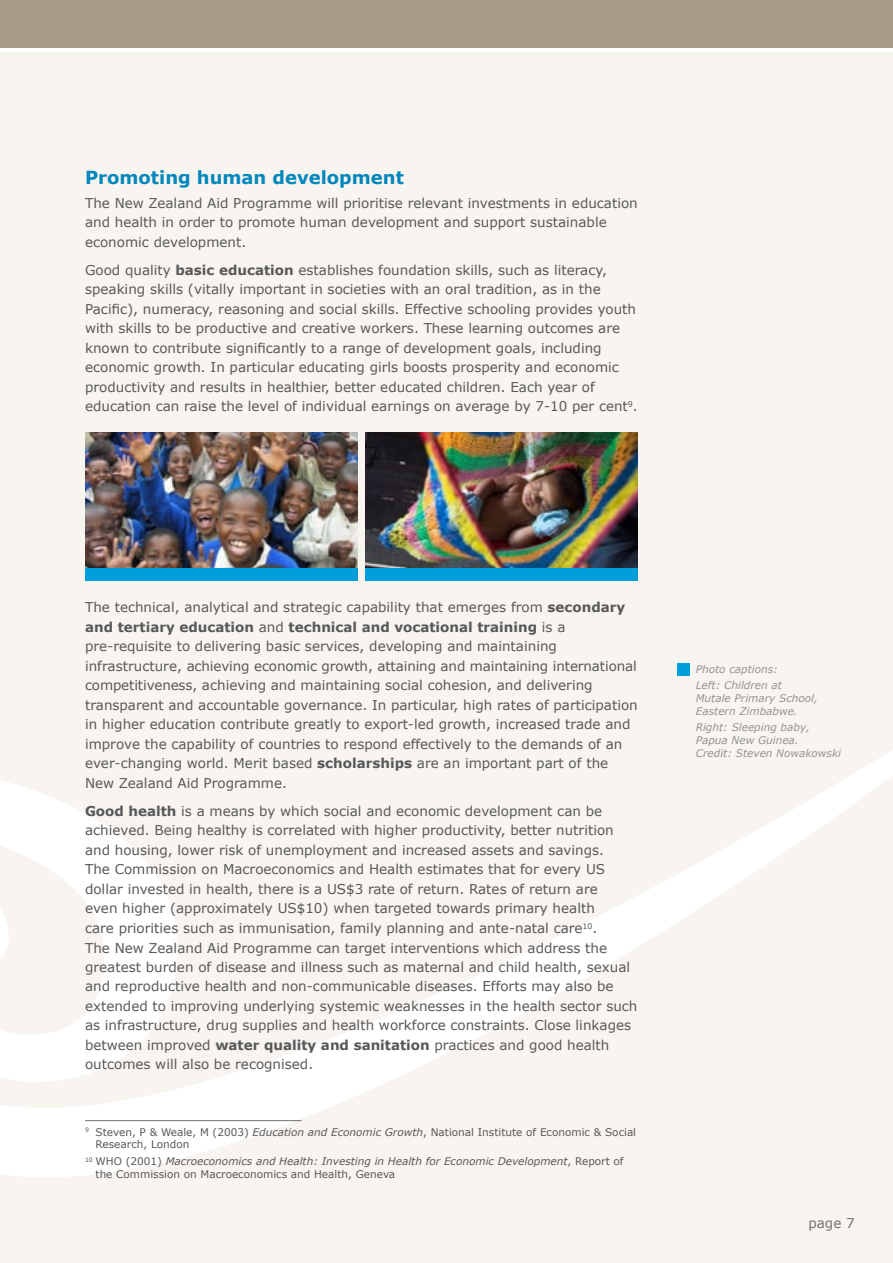
<style>
.page{position:relative;width:893px;height:1263px;background:#fff}
.page>*{position:absolute;margin:0;border:0;box-sizing:border-box;transform-origin:0 0}
.t1{font:700 18px "Verdana";color:#0087bc}
.t2{font:13.5px/19.5px "Verdana";color:#58585a}
.t3{font:13.5px "Verdana";color:#707172}
.t4{font:10.5px/12.6px "Verdana";color:#58585a}
.t5{font:italic 10.5px/12.6px "Verdana";color:#929395}
.s1{font-weight:700}
.s2{font-style:italic}
</style>
<div class="page">
<div style="left:0;top:52px;width:893px;height:1211px;background:#f8f4ef"></div>
<svg style="left:178px;top:750px;width:715px;height:409px"></svg>
<svg style="left:0;top:780px;width:178px;height:397px;fill:#fff"></svg>
<div style="left:0;top:0;width:893px;height:47px;background:#a69c86"></div>
<img style="left:366px;top:432px;width:272px;height:136px">
<img style="left:85px;top:432px;width:272px;height:136px">
<div style="left:85px;top:568px;width:272px;height:13px;background:#009ddb"></div>
<div style="left:366px;top:568px;width:272px;height:13px;background:#009ddb"></div>
<hr style="left:85px;top:1120px;width:217px;height:1px;background:#707172">
<div style="left:677px;top:663px;width:13px;height:12px;background:#009ddb"></div>
<h1 class="t1" style="left:85px;top:166px;width:320px">Promoting human development</h1>
<p class="t2" style="left:85px;top:193px;width:554px">The New Zealand Aid Programme will prioritise relevant investments in education and health in order to promote human development and support sustainable economic development.</p>
<p class="t2" style="left:85px;top:260px;width:554px">Good quality <span class="s1">basic education</span> establishes foundation skills, such as literacy, speaking skills (vitally important in societies with an oral tradition, as in the Pacific), numeracy, reasoning and social skills. Effective schooling provides youth with skills to be productive and creative workers. These learning outcomes are known to contribute significantly to a range of development goals, including economic growth. In particular educating girls boosts prosperity and economic productivity and results in healthier, better educated children. Each year of education can raise the level of individual earnings on average by 7-10 per cent<sup>9</sup>.</p>
<p class="t2" style="left:85px;top:598px;width:554px">The technical, analytical and strategic capability that emerges from <span class="s1">secondary and tertiary education</span> and <span class="s1">technical and vocational training</span> is a pre-requisite to delivering basic services, developing and maintaining infrastructure, achieving economic growth, attaining and maintaining international competitiveness, achieving and maintaining social cohesion, and delivering transparent and accountable governance. In particular, high rates of participation in higher education contribute greatly to export-led growth, increased trade and improve the capability of countries to respond effectively to the demands of an ever-changing world. Merit based <span class="s1">scholarships</span> are an important part of the New Zealand Aid Programme.</p>
<p class="t2" style="left:85px;top:801px;width:554px"><span class="s1">Good health</span> is a means by which social and economic development can be achieved. Being healthy is correlated with higher productivity, better nutrition and housing, lower risk of unemployment and increased assets and savings.<br>The Commission on Macroeconomics and Health estimates that for every US dollar invested in health, there is a US$3 rate of return. Rates of return are<br>even higher (approximately US$10) when targeted towards primary health<br>care priorities such as immunisation, family planning and ante-natal care<sup>10</sup>.<br>The New Zealand Aid Programme can target interventions which address the greatest burden of disease and illness such as maternal and child health, sexual and reproductive health and non-communicable diseases. Efforts may also be extended to improving underlying systemic weaknesses in the health sector such as infrastructure, drug supplies and health workforce constraints. Close linkages between improved <span class="s1">water quality and sanitation</span> practices and good health outcomes will also be recognised.</p>
<p class="t4" style="left:96px;top:1126px;width:542px;text-indent:-10px"><sup>9</sup> Steven, P &amp; Weale, M (2003) <span class="s2">Education and Economic Growth</span>, National Institute of Economic &amp; Social<br>Research, London</p>
<p class="t4" style="left:96px;top:1155px;width:530px;text-indent:-10px"><sup>10</sup> WHO (2001) <span class="s2">Macroeconomics and Health: Investing in Health for Economic Development</span>, Report of the Commission on Macroeconomics and Health, Geneva</p>
<p class="t5" style="left:696px;top:660px;width:88px;line-height:16.8px">Photo captions:<br>Left: Children at</p>
<p class="t5" style="left:696px;top:692px;width:124px">Mutale Primary School,<br>Eastern Zimbabwe.</p>
<p class="t5" style="left:696px;top:721px;width:147px">Right: Sleeping baby,<br>Papua New Guinea.<br>Credit: Steven Nowakowski</p>
<p class="t3" style="left:808px;top:1214px;width:48px">page 7</p>
</div>
